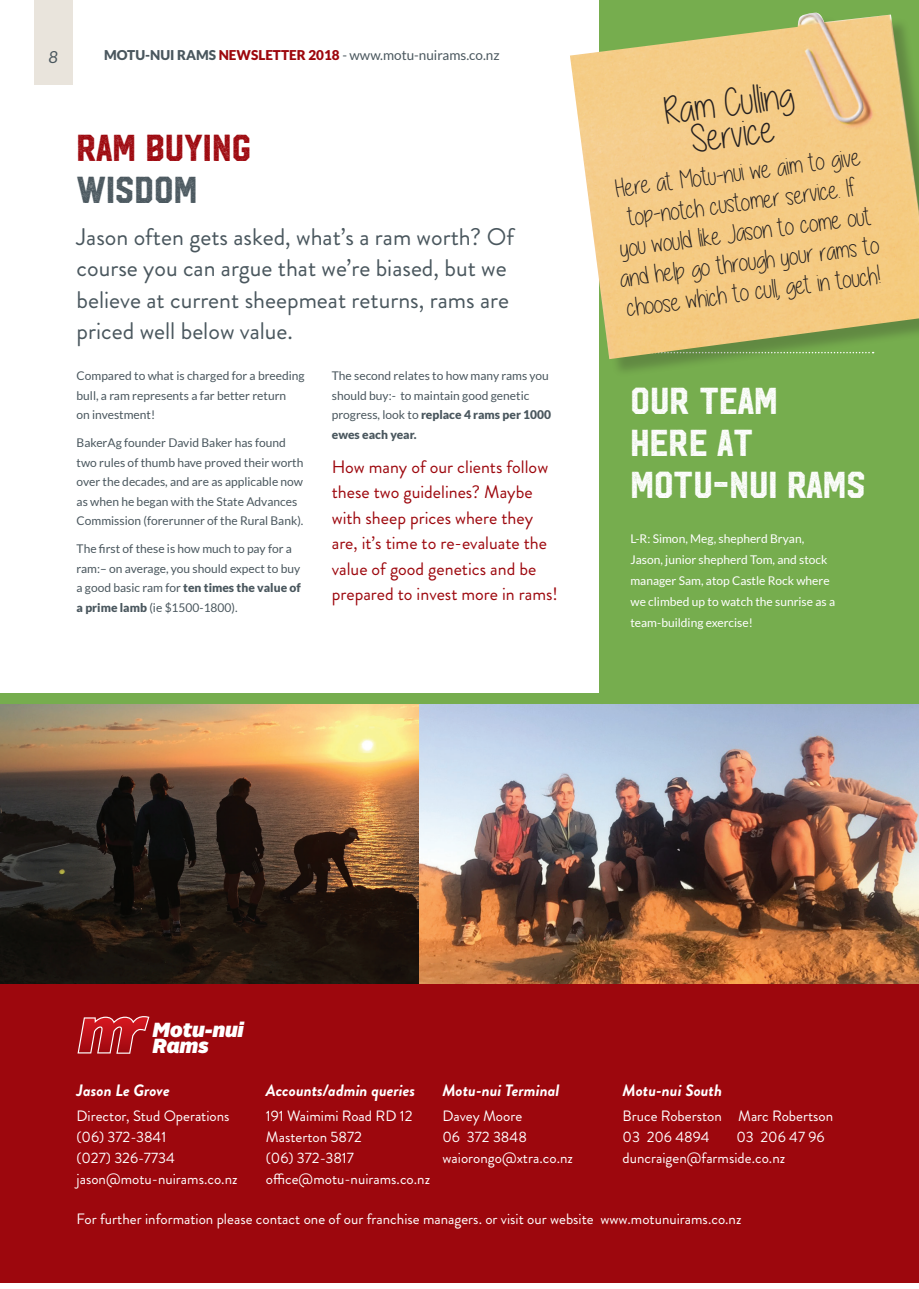
<style>
.page{position:relative;width:919px;height:1289px;background:#fff}
.page>*{position:absolute;margin:0;border:0;box-sizing:border-box;transform-origin:0 0}
.t1{font:39px/31.3px "Alittlesunshine";color:#231f20;text-align:center}
.t2{font:37.5px/42px "Hudson NY Press";color:#fff}
.t3{font:37.5px "Hudson NY Press";color:#9d070d}
.t4{font:37.5px "Hudson NY Press";color:#4a575e}
.t5{font:25.5px/30px "Alittlesunshine";color:#231f20;text-align:center}
.t6{font:24px/31.5px "Brandon Grotesque";color:#4a575e}
.t7{font:italic 900 20.4px/16.4px "Alright Sans";color:#fff}
.t8{font:18px/25.5px "Brandon Grotesque";color:#9d070d}
.t9{font:italic 700 16.5px "Brandon Grotesque";color:#fff}
.t10{font:italic 16.5px "Lato";color:#4a575e}
.t11{font:15px/21px "Brandon Grotesque";color:#fff}
.t12{font:13.5px "Lato";color:#4a575e}
.t13{font:12px/19.5px "Lato";color:#4a575e}
.t14{font:12px/21px "Lato";color:#fff}
.s1{font-weight:900}
.s2{font-weight:900;color:#9d070d}
</style>
<div class="page">
<div style="left:34px;top:0;width:38px;height:84px;background:#e9e4dc"></div>
<div style="left:600px;top:0;width:318px;height:1042px;background:#76ad4e"></div>
<div style="left:0;top:983px;width:918px;height:299px;background:#9d070d"></div>
<svg style="left:77px;top:1016px;width:73px;height:38px"></svg>
<img style="left:0;top:704px;width:419px;height:279px">
<img style="left:419px;top:704px;width:499px;height:279px">
<div style="left:0;top:693px;width:918px;height:11px;background:#76ad4e"></div>
<div style="left:572px;top:15px;width:346px;height:362px;background:#231f20;opacity:.25"></div>
<img style="left:570px;top:13px;width:348px;height:346px">
<h3 class="t10" style="left:48px;top:47px;width:11px">8</h3>
<p class="t12" style="left:104px;top:48px;width:397px"><span class="s1">MOTU-NUI RAMS</span> <span class="s2">NEWSLETTER 2018</span> - www.motu-nuirams.co.nz</p>
<h2 class="t3" style="left:77px;top:125px;width:176px">RAM BUYING</h2>
<h2 class="t4" style="left:77px;top:167px;width:122px">WISDOM</h2>
<h3 class="t6" style="left:77px;top:221px;width:439px">Jason often gets asked, what’s a ram worth? Of course you can argue that we’re biased, but we believe at current sheepmeat returns, rams are priced well below value.</h3>
<p class="t13" style="left:77px;top:366px;width:230px">Compared to what is charged for a breeding bull, a ram represents a far better return<br>on investment!</p>
<p class="t13" style="left:77px;top:433px;width:228px">BakerAg founder David Baker has found two rules of thumb have proved their worth over the decades, and are as applicable now as when he began with the State Advances Commission (forerunner of the Rural Bank).</p>
<p class="t13" style="left:77px;top:539px;width:226px">The first of these is how much to pay for a ram:– on average, you should expect to buy a good basic ram for <span class="s1">ten times the value of a prime lamb</span> (ie $1500-1800).</p>
<p class="t13" style="left:332px;top:366px;width:221px">The second relates to how many rams you should buy:- to maintain good genetic progress, look to <span class="s1">replace 4 rams per 1000 ewes each year.</span></p>
<h3 class="t8" style="left:332px;top:454px;width:227px">How many of our clients follow these two guidelines? Maybe with sheep prices where they are, it’s time to re-evaluate the value of good genetics and be prepared to invest more in rams!</h3>
<h1 class="t1" style="left:662px;top:97px;width:131px;rotate:-8deg">Ram Culling<br>Service</h1>
<h3 class="t5" style="left:607px;top:174px;width:262px;rotate:-7deg">Here at Motu-nui we aim to give top-notch customer service. If<br>you would like Jason to come out and help go through your rams to choose which to cull, get in touch!</h3>
<h2 class="t2" style="left:630px;top:379px;width:237px">OUR TEAM<br>HERE AT<br>MOTU-NUI RAMS</h2>
<p class="t14" style="left:630px;top:528px;width:206px">L-R: Simon, Meg, shepherd Bryan, Jason, junior shepherd Tom, and stock manager Sam, atop Castle Rock where we climbed up to watch the sunrise as a team-building exercise!</p>
<h3 class="t7" style="left:152px;top:1021px;width:92px">Motu-nui<br>Rams</h3>
<h3 class="t9" style="left:77px;top:1078px;width:95px">Jason Le Grove</h3>
<p class="t11" style="left:77px;top:1105px;width:162px">Director, Stud Operations (06) 372-3841<br>(027) 326-7734 jason@motu-nuirams.co.nz</p>
<h3 class="t9" style="left:266px;top:1078px;width:151px">Accounts/admin queries</h3>
<p class="t11" style="left:266px;top:1105px;width:166px">191 Waimimi Road RD 12<br>Masterton 5872<br>(06) 372-3817 office@motu-nuirams.co.nz</p>
<h3 class="t9" style="left:442px;top:1078px;width:118px">Motu-nui Terminal</h3>
<p class="t11" style="left:442px;top:1105px;width:132px">Davey Moore<br>06 372 3848 waiorongo@xtra.co.nz</p>
<h3 class="t9" style="left:622px;top:1078px;width:101px">Motu-nui South</h3>
<p class="t11" style="left:622px;top:1105px;width:212px">Bruce Roberston Marc Robertson<br>03 206 4894</p>
<p class="t11" style="left:622px;top:1126px;width:204px;text-indent:114px">03 206 47 96 duncraigen@farmside.co.nz</p>
<p class="t11" style="left:77px;top:1208px;width:666px">For further information please contact one of our franchise managers. or visit our website www.motunuirams.co.nz</p>
</div>
